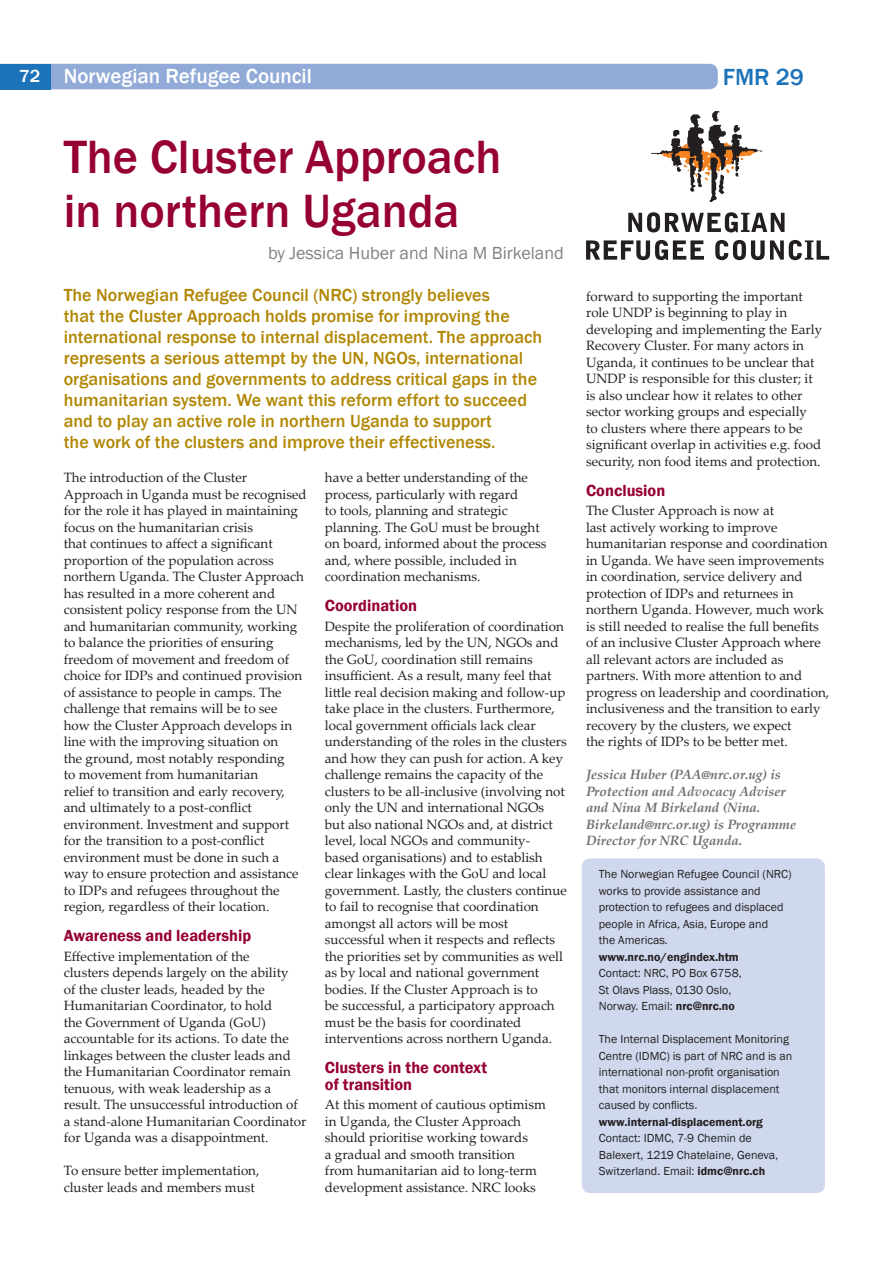
<style>
.page{position:relative;width:893px;height:1263px;background:#fff}
.page>*{position:absolute;margin:0;border:0;box-sizing:border-box;transform-origin:0 0}
._4_article_header{font:500 48px/54px "Franklin Gothic";color:#960131}
.t1{font:500 24px "Franklin Gothic";color:#1d73ba}
._4_subject_title_R_H{font:500 21px "Franklin Gothic";color:#fff}
._4_para_leader_copy{font:500 18px/21px "Franklin Gothic";color:#b18704}
._4_authors_name{font:18px "Franklin Gothic";color:#808285}
._4_sub_headers{font:600 16.5px/16.5px "Franklin Gothic";color:#960131}
._4_body_copy{font:13.5px/16.5px "Palatino Linotype";color:#231f20}
._4_author_biog_conta{font:italic 700 13.5px/16.5px "Palatino Linotype";color:#6c6d70}
._4_body_copy_box{font:12px/16.5px "Franklin Gothic";color:#231f20}
.s1{font-size:18px}
.s2{font-weight:600}
</style>
<div class="page">
<div style="left:51px;top:64px;width:667px;height:25px;background:#91aad7"></div>
<div style="left:0;top:64px;width:51px;height:25px;background:#1d73ba"></div>
<div style="left:582px;top:858px;width:243px;height:335px;background:#cfd8ed;border-radius:9px"></div>
<svg style="left:651px;top:111px;width:111px;height:91px"></svg>
<svg style="left:628px;top:212px;width:156px;height:20px"></svg>
<svg style="left:586px;top:240px;width:118px;height:20px"></svg>
<svg style="left:715px;top:240px;width:114px;height:20px"></svg>
<p class="_4_subject_title_R_H" style="left:19px;top:63px;width:294px"><span class="s1">72</span> Norwegian Refugee Council</p>
<h2 class="t1" style="left:723px;top:63px;width:82px">FMR 29</h2>
<p class="_4_article_header" style="left:64px;top:130px;width:439px">The Cluster Approach in northern Uganda</p>
<p class="_4_authors_name" style="left:268px;top:242px;width:297px">by Jessica Huber and Nina M Birkeland</p>
<p class="_4_para_leader_copy" style="left:64px;top:284px;width:480px">The Norwegian Refugee Council (NRC) strongly believes<br>that the Cluster Approach holds promise for improving the international response to internal displacement. The approach represents a serious attempt by the UN, NGOs, international organisations and governments to address critical gaps in the humanitarian system. We want this reform effort to succeed and to play an active role in northern Uganda to support<br>the work of the clusters and improve their effectiveness.</p>
<p class="_4_body_copy" style="left:64px;top:469px;width:244px">The introduction of the Cluster Approach in Uganda must be recognised for the role it has played in maintaining focus on the humanitarian crisis<br>that continues to affect a significant proportion of the population across northern Uganda. The Cluster Approach has resulted in a more coherent and consistent policy response from the UN and humanitarian community, working to balance the priorities of ensuring freedom of movement and freedom of choice for IDPs and continued provision of assistance to people in camps. The challenge that remains will be to see how the Cluster Approach develops in line with the improving situation on<br>the ground, most notably responding<br>to movement from humanitarian<br>relief to transition and early recovery, and ultimately to a post-conflict environment. Investment and support for the transition to a post-conflict environment must be done in such a way to ensure protection and assistance to IDPs and refugees throughout the region, regardless of their location.</p>
<p class="_4_sub_headers" style="left:64px;top:928px;width:189px">Awareness and leadership</p>
<p class="_4_body_copy" style="left:64px;top:947px;width:244px">Effective implementation of the<br>clusters depends largely on the ability<br>of the cluster leads, headed by the Humanitarian Coordinator, to hold<br>the Government of Uganda (GoU) accountable for its actions. To date the linkages between the cluster leads and the Humanitarian Coordinator remain tenuous, with weak leadership as a result. The unsuccessful introduction of a stand-alone Humanitarian Coordinator for Uganda was a disappointment.</p>
<p class="_4_body_copy" style="left:64px;top:1162px;width:197px">To ensure better implementation, cluster leads and members must</p>
<p class="_4_body_copy" style="left:325px;top:469px;width:223px">have a better understanding of the process, particularly with regard<br>to tools, planning and strategic planning. The GoU must be brought on board, informed about the process and, where possible, included in coordination mechanisms.</p>
<p class="_4_sub_headers" style="left:325px;top:598px;width:94px">Coordination</p>
<p class="_4_body_copy" style="left:325px;top:617px;width:243px">Despite the proliferation of coordination mechanisms, led by the UN, NGOs and the GoU, coordination still remains insufficient. As a result, many feel that little real decision making and follow-up take place in the clusters. Furthermore, local government officials lack clear understanding of the roles in the clusters and how they can push for action. A key challenge remains the capacity of the clusters to be all-inclusive (involving not only the UN and international NGOs but also national NGOs and, at district level, local NGOs and community&shy;based organisations) and to establish clear linkages with the GoU and local government. Lastly, the clusters continue to fail to recognise that coordination amongst all actors will be most successful when it respects and reflects the priorities set by communities as well as by local and national government bodies. If the Cluster Approach is to<br>be successful, a participatory approach must be the basis for coordinated interventions across northern Uganda.</p>
<p class="_4_sub_headers" style="left:325px;top:1060px;width:164px">Clusters in the context of transition</p>
<p class="_4_body_copy" style="left:325px;top:1096px;width:223px">At this moment of cautious optimism in Uganda, the Cluster Approach should prioritise working towards<br>a gradual and smooth transition from humanitarian aid to long-term development assistance. NRC looks</p>
<p class="_4_body_copy" style="left:586px;top:287px;width:238px">forward to supporting the important role UNDP is beginning to play in developing and implementing the Early Recovery Cluster. For many actors in Uganda, it continues to be unclear that UNDP is responsible for this cluster; it is also unclear how it relates to other sector working groups and especially<br>to clusters where there appears to be significant overlap in activities e.g. food security, non food items and protection.</p>
<p class="_4_sub_headers" style="left:586px;top:482px;width:81px">Conclusion</p>
<p class="_4_body_copy" style="left:586px;top:502px;width:245px">The Cluster Approach is now at<br>last actively working to improve humanitarian response and coordination in Uganda. We have seen improvements in coordination, service delivery and protection of IDPs and returnees in northern Uganda. However, much work is still needed to realise the full benefits of an inclusive Cluster Approach where all relevant actors are included as partners. With more attention to and progress on leadership and coordination, inclusiveness and the transition to early recovery by the clusters, we expect<br>the rights of IDPs to be better met.</p>
<p class="_4_author_biog_conta" style="left:586px;top:766px;width:211px">Jessica Huber (PAA@nrc.or.ug) is<br>Protection and Advocacy Adviser and Nina M Birkeland (Nina.<br>Birkeland@nrc.or.ug) is Programme<br>Director for NRC Uganda.</p>
<p class="_4_body_copy_box" style="left:599px;top:866px;width:194px">The Norwegian Refugee Council (NRC) works to provide assistance and protection to refugees and displaced people in Africa, Asia, Europe and<br>the Americas. <span class="s2">www.nrc.no/engindex.htm<br></span>Contact: NRC, PO Box 6758,<br>St Olavs Plass, 0130 Oslo,<br>Norway. Email: <span class="s2">nrc@nrc.no</span></p>
<p class="_4_body_copy_box" style="left:599px;top:1031px;width:195px">The Internal Displacement Monitoring Centre (IDMC) is part of NRC and is an international non-profit organisation that monitors internal displacement caused by conflicts. <span class="s2">www.internal-displacement.org </span>Contact: IDMC, 7-9 Chemin de Balexert, 1219 Chatelaine, Geneva, Switzerland. Email: <span class="s2">idmc@nrc.ch</span></p>
</div>
